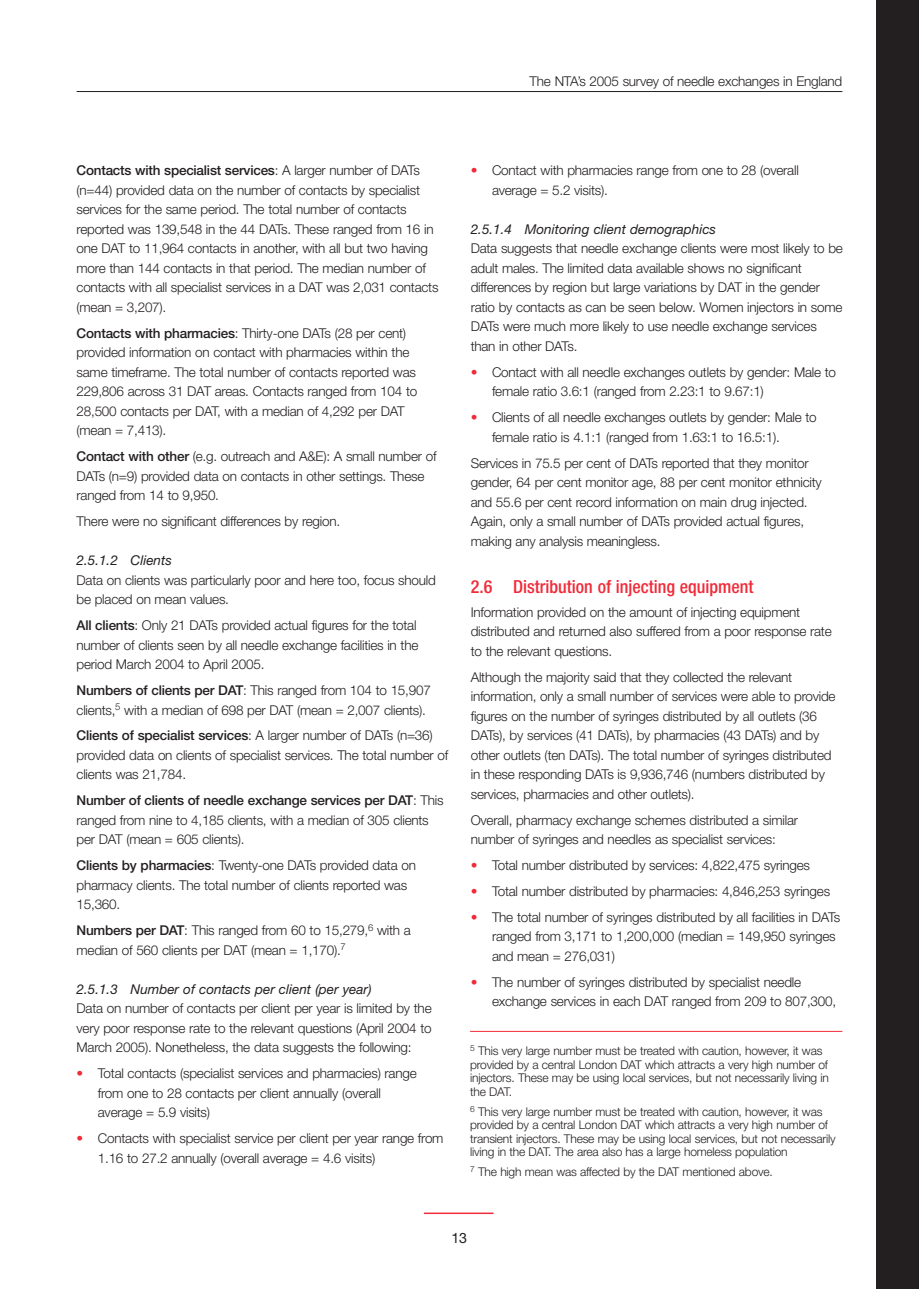
<style>
.page{position:relative;width:919px;height:1289px;background:#fff}
.page>*{position:absolute;margin:0;border:0;box-sizing:border-box;transform-origin:0 0}
.t1{font:500 condensed 18px "Helvetica Neue LT";color:#f12b39}
.t2{font:14.25px "Helvetica Neue LT";color:#231f20}
.t3{font:300 13.5px/19.5px "Helvetica Neue LT";letter-spacing:-.015em;color:#231f20}
.t4{font:italic 13.5px "Helvetica Neue LT";color:#231f20}
.t5{font:300 12px/13.5px "Helvetica Neue LT";letter-spacing:-.015em;color:#231f20}
.s1{font-weight:500}
.s2{color:#f12b39}
</style>
<div class="page">
<hr style="left:424px;top:1212px;width:69px;height:1px;background:#f12b39">
<div style="left:876px;top:0;width:42px;height:1288px;background:#231f20"></div>
<hr style="left:77px;top:91px;width:765px;height:1px;background:#231f20">
<hr style="left:470px;top:1030px;width:372px;height:1px;background:#f12b39">
<p class="t3" style="left:529px;top:73px;width:314px">The NTA’s 2005 survey of needle exchanges in England</p>
<p class="t3" style="left:77px;top:162px;width:363px"><span class="s1">Contacts with specialist services</span>: A larger number of DATs (n=44) provided data on the number of contacts by specialist services for the same period. The total number of contacts reported was 139,548 in the 44 DATs. These ranged from 16 in one DAT to 11,964 contacts in another, with all but two having more than 144 contacts in that period. The median number of contacts with all specialist services in a DAT was 2,031 contacts (mean = 3,207).</p>
<p class="t3" style="left:77px;top:324px;width:342px"><span class="s1">Contacts with pharmacies</span>: Thirty-one DATs (28 per cent) provided information on contact with pharmacies within the same timeframe. The total number of contacts reported was 229,806 across 31 DAT areas. Contacts ranged from 104 to 28,500 contacts per DAT, with a median of 4,292 per DAT (mean = 7,413).</p>
<p class="t3" style="left:77px;top:448px;width:361px"><span class="s1">Contact with other</span> (e.g. outreach and A&amp;E): A small number of<br>DATs (n=9) provided data on contacts in other settings. These ranged from 14 to 9,950.</p>
<p class="t3" style="left:77px;top:513px;width:265px">There were no significant differences by region.</p>
<p class="t4" style="left:77px;top:555px;width:97px">2.5.1.2 Clients</p>
<p class="t3" style="left:77px;top:571px;width:361px">Data on clients was particularly poor and here too, focus should be placed on mean values.</p>
<p class="t3" style="left:77px;top:617px;width:343px"><span class="s1">All clients</span>: Only 21 DATs provided actual figures for the total number of clients seen by all needle exchange facilities in the period March 2004 to April 2005.</p>
<p class="t3" style="left:77px;top:682px;width:356px"><span class="s1">Numbers of clients per DAT</span>: This ranged from 104 to 15,907 clients,<sup>5</sup> with a median of 698 per DAT (mean = 2,007 clients).</p>
<p class="t3" style="left:77px;top:727px;width:373px"><span class="s1">Clients of specialist services</span>: A larger number of DATs (n=36) provided data on clients of specialist services. The total number of clients was 21,784.</p>
<p class="t3" style="left:77px;top:792px;width:368px"><span class="s1">Number of clients of needle exchange services per DAT</span>: This ranged from nine to 4,185 clients, with a median of 305 clients per DAT (mean = 605 clients).</p>
<p class="t3" style="left:77px;top:857px;width:341px"><span class="s1">Clients by pharmacies</span>: Twenty-one DATs provided data on pharmacy clients. The total number of clients reported was<br>15,360.</p>
<p class="t3" style="left:77px;top:922px;width:336px"><span class="s1">Numbers per DAT</span>: This ranged from 60 to 15,279,<sup>6</sup> with a median of 560 clients per DAT (mean = 1,170).<sup>7</sup></p>
<p class="t4" style="left:77px;top:984px;width:296px">2.5.1.3 Number of contacts per client (per year)</p>
<p class="t3" style="left:77px;top:1000px;width:356px;text-align:justify">Data on number of contacts per client per year is limited by the very poor response rate to the relevant questions (April 2004 to March 2005). Nonetheless, the data suggests the following:</p>
<p class="t3" style="left:98px;top:1064px;width:320px;text-indent:-21px"><span class="s2">•</span> Total contacts (specialist services and pharmacies) range from one to 28 contacts per client annually (overall average = 5.9 visits)</p>
<p class="t3" style="left:98px;top:1129px;width:347px;text-indent:-21px"><span class="s2">•</span> Contacts with specialist service per client per year range from<br>1.16 to 27.2 annually (overall average = 4.6 visits)</p>
<p class="t3" style="left:492px;top:162px;width:308px;text-indent:-21px"><span class="s2">•</span> Contact with pharmacies range from one to 28 (overall average = 5.2 visits).</p>
<p class="t4" style="left:470px;top:224px;width:247px">2.5.1.4 Monitoring client demographics</p>
<p class="t3" style="left:470px;top:240px;width:373px">Data suggests that needle exchange clients were most likely to be adult males. The limited data available shows no significant differences by region but large variations by DAT in the gender ratio by contacts as can be seen below. Women injectors in some DATs were much more likely to use needle exchange services than in other DATs.</p>
<p class="t3" style="left:492px;top:364px;width:345px;text-indent:-21px"><span class="s2">•</span> Contact with all needle exchanges outlets by gender: Male to female ratio 3.6:1 (ranged from 2.23:1 to 9.67:1)</p>
<p class="t3" style="left:492px;top:409px;width:326px;text-indent:-21px"><span class="s2">•</span> Clients of all needle exchanges outlets by gender: Male to female ratio is 4.1:1 (ranged from 1.63:1 to 16.5:1).</p>
<p class="t3" style="left:470px;top:454px;width:352px">Services in 75.5 per cent of DATs reported that they monitor gender, 64 per cent monitor age, 88 per cent monitor ethnicity and 55.6 per cent record information on main drug injected.<br>Again, only a small number of DATs provided actual figures, making any analysis meaningless.</p>
<h1 class="t1" style="left:470px;top:580px;width:284px">2.6 Distribution of injecting equipment</h1>
<p class="t3" style="left:470px;top:603px;width:362px">Information provided on the amount of injecting equipment distributed and returned also suffered from a poor response rate to the relevant questions.</p>
<p class="t3" style="left:470px;top:668px;width:366px">Although the majority said that they collected the relevant information, only a small number of services were able to provide figures on the number of syringes distributed by all outlets (36<br>DATs), by services (41 DATs), by pharmacies (43 DATs) and by other outlets (ten DATs). The total number of syringes distributed in these responding DATs is 9,936,746 (numbers distributed by services, pharmacies and other outlets).</p>
<p class="t3" style="left:470px;top:811px;width:329px">Overall, pharmacy exchange schemes distributed a similar number of syringes and needles as specialist services:</p>
<p class="t3" style="left:470px;top:856px;width:341px"><span class="s2">•</span> Total number distributed by services: 4,822,475 syringes</p>
<p class="t3" style="left:470px;top:882px;width:361px"><span class="s2">•</span> Total number distributed by pharmacies: 4,846,253 syringes</p>
<p class="t3" style="left:492px;top:908px;width:350px;text-indent:-21px"><span class="s2">•</span> The total number of syringes distributed by all facilities in DATs ranged from 3,171 to 1,200,000 (median = 149,950 syringes and mean = 276,031)</p>
<p class="t3" style="left:492px;top:973px;width:346px;text-indent:-21px"><span class="s2">•</span> The number of syringes distributed by specialist needle exchange services in each DAT ranged from 209 to 807,300,</p>
<p class="t5" style="left:470px;top:1045px;width:360px"><sup>5</sup> This very large number must be treated with caution, however, it was provided by a central London DAT which attracts a very high number of injectors. These may be using local services, but not necessarily living in the DAT.</p>
<p class="t5" style="left:470px;top:1105px;width:367px"><sup>6</sup> This very large number must be treated with caution, however, it was provided by a central London DAT which attracts a very high number of transient injectors. These may be using local services, but not necessarily living in the DAT. The area also has a large homeless population</p>
<p class="t5" style="left:470px;top:1166px;width:304px"><sup>7</sup> The high mean was affected by the DAT mentioned above.</p>
<p class="t2" style="left:451px;top:1229px;width:17px">13</p>
</div>
